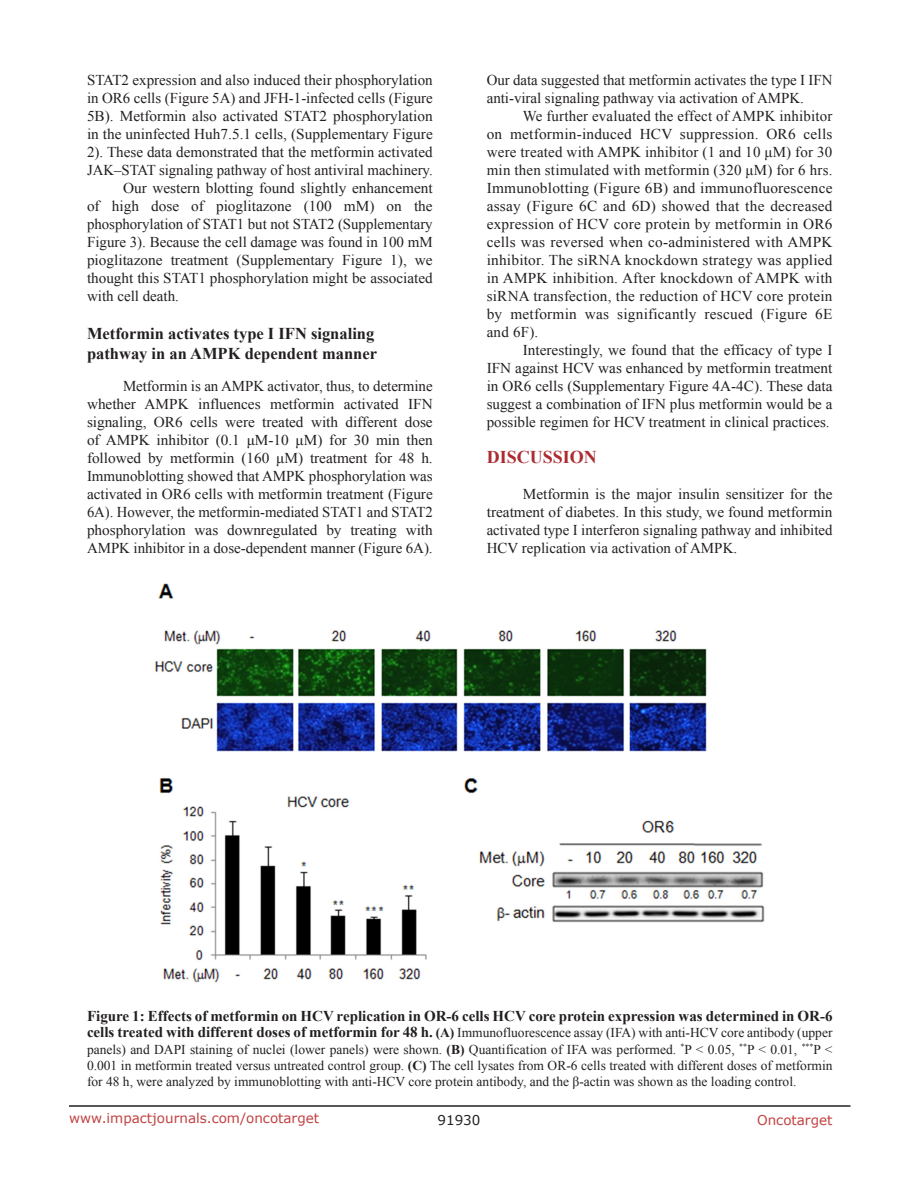
<style>
.page{position:relative;width:918px;height:1188px;background:#fff}
.page>*{position:absolute;margin:0;border:0;box-sizing:border-box;transform-origin:0 0}
.Heading{font:700 18px "Times New Roman";color:#ac2b31}
.SubHeading{font:700 16.5px/19.8px "Times New Roman";color:#231f20}
.BodyText{font:15px/18px "Times New Roman";color:#231f20;text-align:justify}
.figuretext{font:700 15px "Times New Roman";color:#231f20}
.figuretext-2{font:13.5px/16.2px "Times New Roman";color:#231f20;text-align:justify}
.t1{font:13.5px "Verdana";color:#c24141}
.t2{font:13.5px "Verdana";color:#231f20}
.s1{font-weight:700;font-size:15px}
.s2{font-weight:700}
</style>
<div class="page">
<hr style="left:69px;top:1105px;width:781px;height:2px;background:#231f20">
<img style="left:154px;top:584px;width:611px;height:399px">
<p class="BodyText" style="left:87px;top:71px;width:347px">STAT2 expression and also induced their phosphorylation in OR6 cells (Figure 5A) and JFH-1-infected cells (Figure 5B). Metformin also activated STAT2 phosphorylation in the uninfected Huh7.5.1 cells, (Supplementary Figure 2). These data demonstrated that the metformin activated JAK–STAT signaling pathway of host antiviral machinery.</p>
<p class="BodyText" style="left:87px;top:179px;width:347px;text-indent:36px">Our western blotting found slightly enhancement of high dose of pioglitazone (100 mM) on the phosphorylation of STAT1 but not STAT2 (Supplementary Figure 3). Because the cell damage was found in 100 mM pioglitazone treatment (Supplementary Figure 1), we thought this STAT1 phosphorylation might be associated with cell death.</p>
<p class="SubHeading" style="left:87px;top:323px;width:292px">Metformin activates type I IFN signaling pathway in an AMPK dependent manner</p>
<p class="BodyText" style="left:87px;top:376px;width:347px;text-indent:36px">Metformin is an AMPK activator, thus, to determine whether AMPK influences metformin activated IFN signaling, OR6 cells were treated with different dose of AMPK inhibitor (0.1 μM-10 μM) for 30 min then followed by metformin (160 μM) treatment for 48 h.<br>Immunoblotting showed that AMPK phosphorylation was activated in OR6 cells with metformin treatment (Figure 6A). However, the metformin-mediated STAT1 and STAT2 phosphorylation was downregulated by treating with AMPK inhibitor in a dose-dependent manner (Figure 6A).</p>
<p class="BodyText" style="left:487px;top:71px;width:347px">Our data suggested that metformin activates the type I IFN anti-viral signaling pathway via activation of AMPK.</p>
<p class="BodyText" style="left:487px;top:107px;width:347px;text-indent:36px">We further evaluated the effect of AMPK inhibitor on metformin-induced HCV suppression. OR6 cells were treated with AMPK inhibitor (1 and 10 μM) for 30 min then stimulated with metformin (320 μM) for 6 hrs.<br>Immunoblotting (Figure 6B) and immunofluorescence assay (Figure 6C and 6D) showed that the decreased expression of HCV core protein by metformin in OR6 cells was reversed when co-administered with AMPK inhibitor. The siRNA knockdown strategy was applied in AMPK inhibition. After knockdown of AMPK with siRNA transfection, the reduction of HCV core protein by metformin was significantly rescued (Figure 6E and 6F).</p>
<p class="BodyText" style="left:487px;top:341px;width:347px;text-indent:36px">Interestingly, we found that the efficacy of type I IFN against HCV was enhanced by metformin treatment in OR6 cells (Supplementary Figure 4A-4C). These data suggest a combination of IFN plus metformin would be a possible regimen for HCV treatment in clinical practices.</p>
<p class="Heading" style="left:487px;top:444px;width:112px">DISCUSSION</p>
<p class="BodyText" style="left:487px;top:484px;width:347px;text-indent:36px">Metformin is the major insulin sensitizer for the treatment of diabetes. In this study, we found metformin activated type I interferon signaling pathway and inhibited HCV replication via activation of AMPK.</p>
<p class="figuretext" style="left:87px;top:1006px;width:747px">Figure 1: Effects of metformin on HCV replication in OR-6 cells HCV core protein expression was determined in OR-6</p>
<p class="figuretext-2" style="left:87px;top:1025px;width:747px"><span class="s1">cells treated with different doses of metformin for 48 h.</span> <span class="s2">(A)</span> Immunofluorescence assay (IFA) with anti-HCV core antibody (upper panels) and DAPI staining of nuclei (lower panels) were shown. <span class="s2">(B)</span> Quantification of IFA was performed. <sup>*</sup>P &lt; 0.05, <sup>**</sup>P &lt; 0.01, <sup>***</sup>P &lt; 0.001 in metformin treated versus untreated control group. <span class="s2">(C)</span> The cell lysates from OR-6 cells treated with different doses of metformin for 48 h, were analyzed by immunoblotting with anti-HCV core protein antibody, and the β-actin was shown as the loading control.</p>
<p class="t1" style="left:69px;top:1109px;width:252px">www.impactjournals.com/oncotarget</p>
<p class="t2" style="left:438px;top:1111px;width:44px">91930</p>
<p class="t1" style="left:757px;top:1111px;width:77px">Oncotarget</p>
</div>
